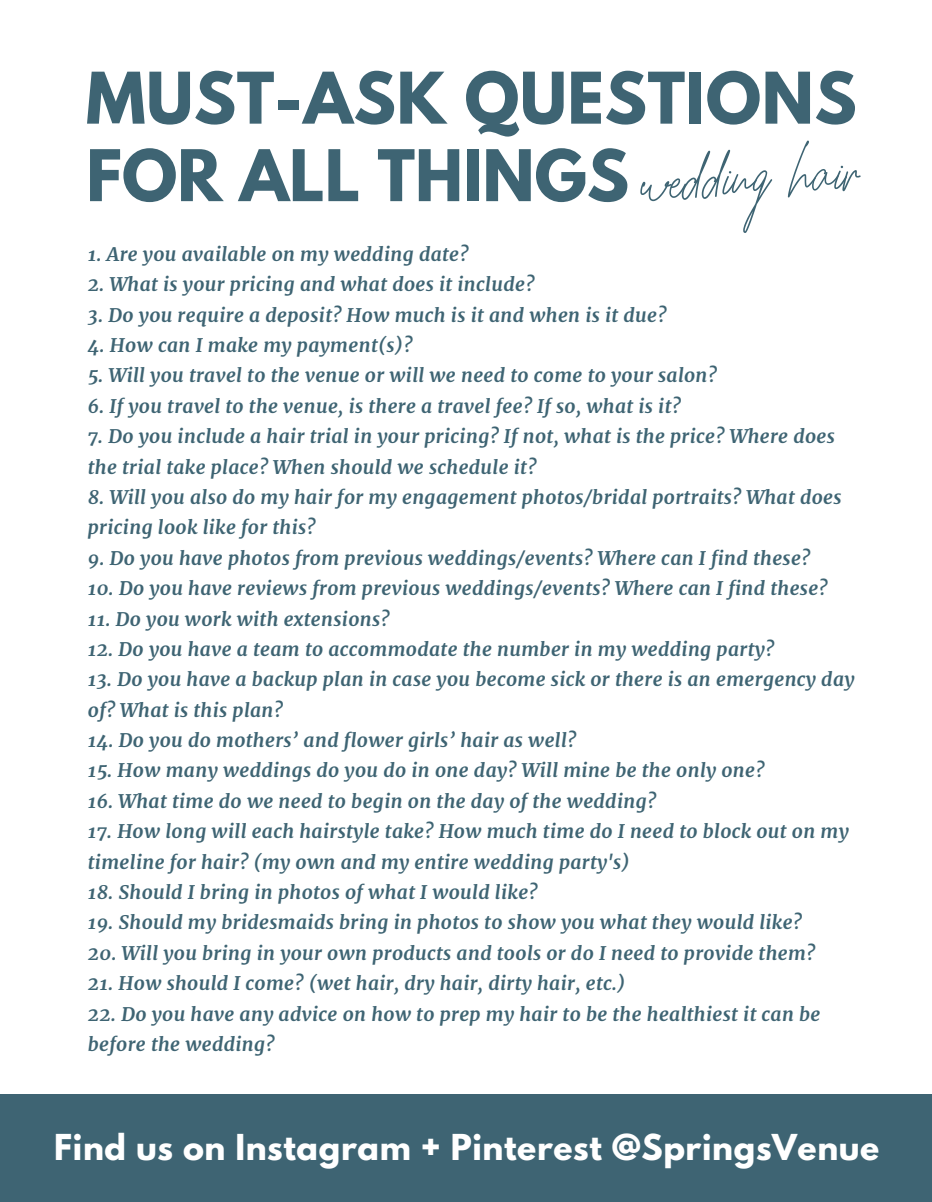
<style>
.page{position:relative;width:932px;height:1202px;background:#fff}
.page>*{position:absolute;margin:0;border:0;box-sizing:border-box;transform-origin:0 0}
.t1{font:700 63px "League Spartan";letter-spacing:.01em;color:#3e6473}
.t2{font:60px "Hamillton Demo";color:#3e6473}
.t3{font:700 31.65px "League Spartan";letter-spacing:.02em;color:#fff}
.t4{font:italic 700 18.9px/30.3px "Merriweather";letter-spacing:.02em;color:#3e6473}
</style>
<div class="page">
<div style="left:0;top:1094px;width:932px;height:107px;background:#3e6473"></div>
<h1 class="t1" style="left:86px;top:67px;width:772px">MUST-ASK QUESTIONS</h1>
<h2 class="t2" style="left:638px;top:146px;width:222px;rotate:-3deg">wedding hair</h2>
<h1 class="t1" style="left:86px;top:144px;width:544px">FOR ALL THINGS</h1>
<p class="t4" style="left:88px;top:239px;width:382px">1. Are you available on my wedding date?</p>
<p class="t4" style="left:88px;top:269px;width:448px">2. What is your pricing and what does it include?</p>
<p class="t4" style="left:88px;top:300px;width:580px">3. Do you require a deposit? How much is it and when is it due?</p>
<p class="t4" style="left:88px;top:330px;width:326px">4. How can I make my payment(s)?</p>
<p class="t4" style="left:88px;top:360px;width:630px">5. Will you travel to the venue or will we need to come to your salon?</p>
<p class="t4" style="left:88px;top:391px;width:594px">6. If you travel to the venue, is there a travel fee? If so, what is it?</p>
<p class="t4" style="left:88px;top:421px;width:748px">7. Do you include a hair trial in your pricing? If not, what is the price? Where does the trial take place? When should we schedule it?</p>
<p class="t4" style="left:88px;top:482px;width:755px">8. Will you also do my hair for my engagement photos/bridal portraits? What does pricing look like for this?</p>
<p class="t4" style="left:88px;top:543px;width:724px">9. Do you have photos from previous weddings/events? Where can I find these?</p>
<p class="t4" style="left:88px;top:573px;width:741px">10. Do you have reviews from previous weddings/events? Where can I find these?</p>
<p class="t4" style="left:88px;top:603px;width:303px">11. Do you work with extensions?</p>
<p class="t4" style="left:88px;top:634px;width:688px">12. Do you have a team to accommodate the number in my wedding party?</p>
<p class="t4" style="left:88px;top:664px;width:768px">13. Do you have a backup plan in case you become sick or there is an emergency day of? What is this plan?</p>
<p class="t4" style="left:88px;top:725px;width:490px">14. Do you do mothers’ and flower girls’ hair as well?</p>
<p class="t4" style="left:88px;top:755px;width:678px">15. How many weddings do you do in one day? Will mine be the only one?</p>
<p class="t4" style="left:88px;top:786px;width:569px">16. What time do we need to begin on the day of the wedding?</p>
<p class="t4" style="left:88px;top:816px;width:762px">17. How long will each hairstyle take? How much time do I need to block out on my timeline for hair? (my own and my entire wedding party's)</p>
<p class="t4" style="left:88px;top:877px;width:451px">18. Should I bring in photos of what I would like?</p>
<p class="t4" style="left:88px;top:907px;width:715px">19. Should my bridesmaids bring in photos to show you what they would like?</p>
<p class="t4" style="left:88px;top:938px;width:729px">20. Will you bring in your own products and tools or do I need to provide them?</p>
<p class="t4" style="left:88px;top:968px;width:539px">21. How should I come? (wet hair, dry hair, dirty hair, etc.)</p>
<p class="t4" style="left:88px;top:998px;width:734px">22. Do you have any advice on how to prep my hair to be the healthiest it can be before the wedding?</p>
<h3 class="t3" style="left:54px;top:1131px;width:826px">Find us on Instagram + Pinterest @SpringsVenue</h3>
</div>
